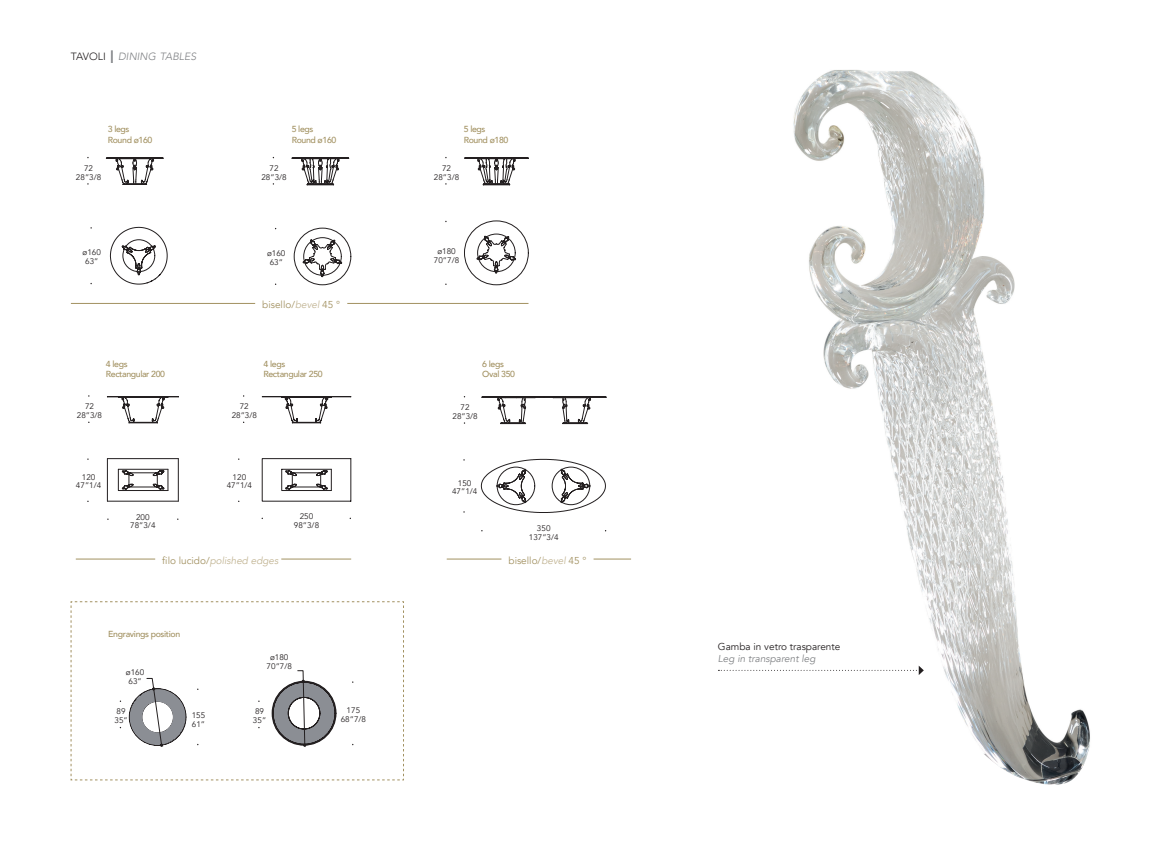
<style>
.page{position:relative;width:1170px;height:851px;background:#fff}
.page>*{position:absolute;margin:0;border:0;box-sizing:border-box;transform-origin:0 0}
.t1{font:italic 300 10.5px "Avenir";color:#808285}
.t2{font:10px "Avenir";color:#a29161}
.t3{font:italic 10px "Avenir";color:#c2b594}
.t4{font:10px "Avenir";color:#231f20}
.t5{font:italic 10px "Avenir";color:#808285}
.t6{font:500 8.75px/10.5px "Avenir";letter-spacing:-.04em;color:#a29161}
.t7{font:8.12px/8.8px "Avenir";color:#231f20;text-align:center}
.s1{font-style:normal;color:#231f20}
.s2{font-family:"Myriad Pro";font-weight:400;font-style:normal;font-size:18.75px}
.s3{font-style:italic;color:#c2b594}
.s4{font-style:normal;color:#a29161}
</style>
<div class="page">
<svg style="left:106px;top:157px;width:57px;height:28px"></svg>
<svg style="left:110px;top:227px;width:57px;height:57px"></svg>
<svg style="left:291px;top:157px;width:58px;height:28px"></svg>
<svg style="left:294px;top:228px;width:57px;height:57px"></svg>
<svg style="left:464px;top:157px;width:64px;height:28px"></svg>
<svg style="left:464px;top:220px;width:64px;height:65px"></svg>
<hr style="left:71px;top:303px;width:184px;height:1px;background:#a29161">
<hr style="left:347px;top:303px;width:181px;height:1px;background:#a29161">
<svg style="left:261px;top:396px;width:90px;height:27px"></svg>
<svg style="left:262px;top:458px;width:89px;height:43px"></svg>
<svg style="left:107px;top:396px;width:72px;height:27px"></svg>
<svg style="left:107px;top:458px;width:72px;height:43px"></svg>
<svg style="left:481px;top:396px;width:125px;height:28px"></svg>
<svg style="left:481px;top:459px;width:124px;height:53px"></svg>
<hr style="left:446px;top:558px;width:55px;height:1px;background:#a29161">
<hr style="left:593px;top:558px;width:38px;height:1px;background:#a29161">
<hr style="left:76px;top:558px;width:79px;height:1px;background:#a29161">
<hr style="left:281px;top:558px;width:70px;height:1px;background:#a29161">
<img style="left:793px;top:70px;width:297px;height:715px">
<svg style="left:71px;top:601px;width:333px;height:179px"></svg>
<svg style="left:718px;top:665px;width:205px;height:10px"></svg>
<p class="t1" style="left:71px;top:51px;width:127px"><span class="s1">TAVOLI</span> <span class="s2">I</span> DINING TABLES</p>
<p class="t6" style="left:108px;top:123px;width:46px">3 legs<br>Round ø160</p>
<p class="t6" style="left:291px;top:123px;width:46px">5 legs<br>Round ø160</p>
<p class="t6" style="left:463px;top:123px;width:46px">5 legs<br>Round ø180</p>
<p class="t7" style="left:76px;top:164px;width:27px">72<br>28”3/8</p>
<p class="t7" style="left:261px;top:164px;width:27px">72<br>28”3/8</p>
<p class="t7" style="left:434px;top:164px;width:27px">72<br>28”3/8</p>
<p class="t7" style="left:83px;top:248px;width:20px">ø160<br>63”</p>
<p class="t7" style="left:267px;top:249px;width:20px">ø160<br>63”</p>
<p class="t7" style="left:434px;top:247px;width:27px">ø180<br>70”7/8</p>
<p class="t2" style="left:262px;top:299px;width:79px">bisello/<span class="s3">bevel</span> 45 °</p>
<p class="t6" style="left:106px;top:358px;width:61px">4 legs<br>Rectangular 200</p>
<p class="t6" style="left:263px;top:358px;width:61px">4 legs<br>Rectangular 250</p>
<p class="t6" style="left:482px;top:358px;width:34px">6 legs<br>Oval 350</p>
<p class="t7" style="left:77px;top:402px;width:27px">72<br>28”3/8</p>
<p class="t7" style="left:232px;top:402px;width:27px">72<br>28”3/8</p>
<p class="t7" style="left:452px;top:403px;width:27px">72<br>28”3/8</p>
<p class="t7" style="left:76px;top:472px;width:27px">120<br>47”1/4</p>
<p class="t7" style="left:227px;top:472px;width:27px">120<br>47”1/4</p>
<p class="t7" style="left:452px;top:478px;width:27px">150<br>47”1/4</p>
<p class="t7" style="left:130px;top:512px;width:27px">200<br>78”3/4</p>
<p class="t7" style="left:294px;top:511px;width:27px">250<br>98”3/8</p>
<p class="t7" style="left:529px;top:524px;width:31px">350<br>137”3/4</p>
<p class="t3" style="left:162px;top:554px;width:118px"><span class="s4">filo lucido/</span>polished edges</p>
<p class="t2" style="left:508px;top:554px;width:79px">bisello/<span class="s3">bevel</span> 45 °</p>
<p class="t6" style="left:108px;top:628px;width:73px">Engravings position</p>
<p class="t7" style="left:126px;top:667px;width:20px">ø160<br>63”</p>
<p class="t7" style="left:114px;top:707px;width:15px;text-align:left">89<br>35”</p>
<p class="t7" style="left:192px;top:711px;width:15px;text-align:left">155<br>61”</p>
<p class="t7" style="left:266px;top:653px;width:27px">ø180<br>70”7/8</p>
<p class="t7" style="left:253px;top:707px;width:15px;text-align:left">89<br>35”</p>
<p class="t7" style="left:341px;top:706px;width:27px">175<br>68”7/8</p>
<p class="t4" style="left:718px;top:640px;width:124px">Gamba in vetro trasparente</p>
<p class="t5" style="left:718px;top:652px;width:99px">Leg in transparent leg</p>
</div>
